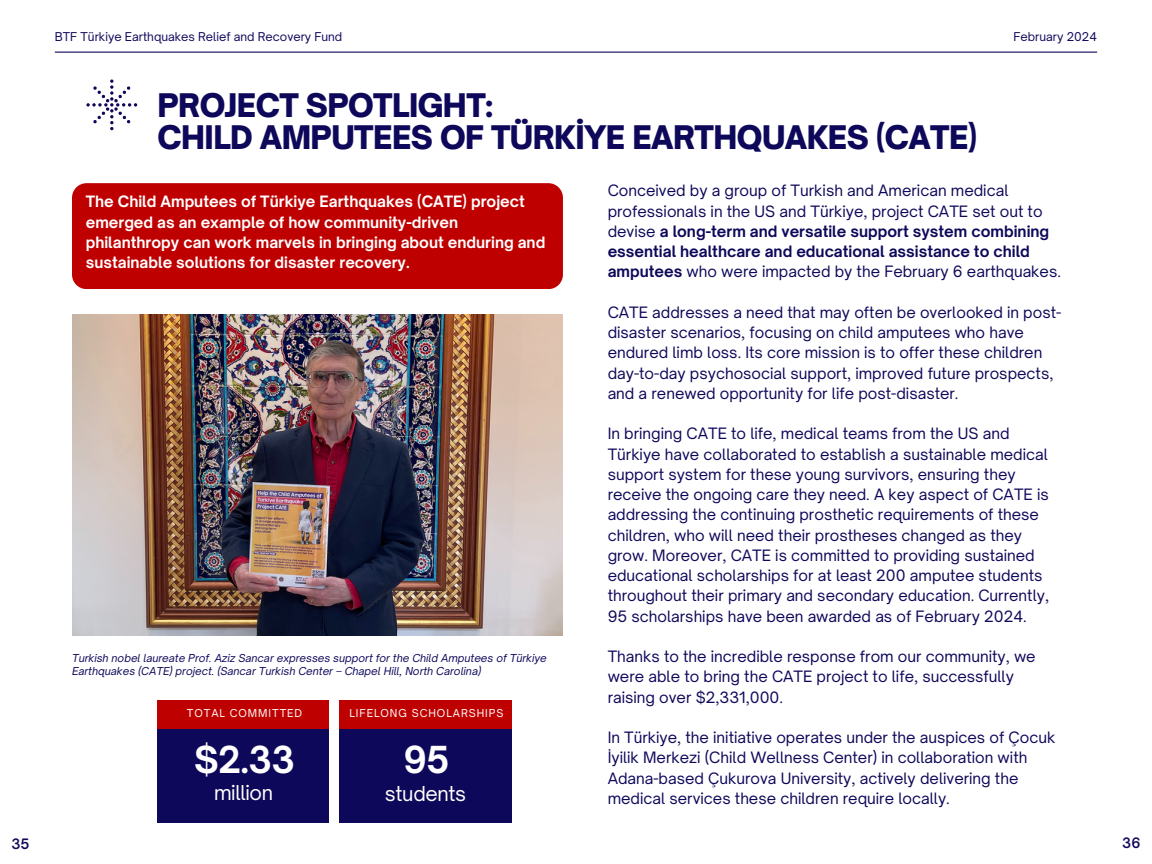
<style>
.page{position:relative;width:1152px;height:864px;background:#fff}
.page>*{position:absolute;margin:0;border:0;box-sizing:border-box;transform-origin:0 0}
.t1{font:700 35.55px "Open Sauce One";color:#fff}
.t2{font:900 31.2px/32.7px "Open Sauce One";letter-spacing:-.02em;color:#0e085a}
.t3{font:19.65px "Open Sauce One";letter-spacing:-.02em;color:#fff}
.t4{font:15px/20.2px "Open Sauce One";color:#0e085a}
.t5{font:700 15px/20.2px "Open Sauce One";color:#fff}
.t6{font:600 13.8px "Open Sauce One";color:#0e085a}
.t7{font:11.7px "Open Sauce One";color:#0e085a}
.t8{font:italic 10.5px/13.2px "Open Sauce One";color:#0e085a}
.t9{font:10.5px "Open Sauce One";letter-spacing:.09em;color:#fff}
.t10{font:10.35px "Open Sauce One";letter-spacing:.09em;color:#fff}
.s1{font-weight:700}
</style>
<div class="page">
<hr style="left:55px;top:52px;width:1042px;height:1px;background:#0e085a">
<svg style="left:86px;top:79px;width:51px;height:51px"></svg>
<img style="left:72px;top:314px;width:490px;height:322px">
<div style="left:158px;top:700px;width:171px;height:122px;background:#0e085a"></div>
<div style="left:158px;top:700px;width:171px;height:29px;background:#bf0000"></div>
<div style="left:339px;top:700px;width:172px;height:123px;background:#0e085a"></div>
<div style="left:339px;top:700px;width:172px;height:29px;background:#bf0000"></div>
<div style="left:72px;top:183px;width:491px;height:106px;background:#bf0000"></div>
<p class="t7" style="left:55px;top:30px;width:289px">BTF Türkiye Earthquakes Relief and Recovery Fund</p>
<p class="t7" style="left:1014px;top:30px;width:85px">February 2024</p>
<h2 class="t2" style="left:158px;top:88px;width:821px">PROJECT SPOTLIGHT:<br>CHILD AMPUTEES OF TÜRKİYE EARTHQUAKES (CATE)</h2>
<p class="t5" style="left:86px;top:192px;width:461px">The Child Amputees of Türkiye Earthquakes (CATE) project emerged as an example of how community-driven philanthropy can work marvels in bringing about enduring and sustainable solutions for disaster recovery.</p>
<p class="t8" style="left:72px;top:651px;width:476px">Turkish nobel laureate Prof. Aziz Sancar expresses support for the Child Amputees of Türkiye<br>Earthquakes (CATE) project. (Sancar Turkish Center – Chapel Hill, North Carolina)</p>
<p class="t10" style="left:187px;top:707px;width:117px">TOTAL COMMITTED</p>
<h1 class="t1" style="left:194px;top:738px;width:102px">$2.33</h1>
<h3 class="t3" style="left:214px;top:781px;width:61px">million</h3>
<p class="t9" style="left:350px;top:706px;width:156px">LIFELONG SCHOLARSHIPS</p>
<h1 class="t1" style="left:403px;top:738px;width:48px">95</h1>
<h3 class="t3" style="left:385px;top:781px;width:83px">students</h3>
<p class="t4" style="left:608px;top:180px;width:455px">Conceived by a group of Turkish and American medical professionals in the US and Türkiye, project CATE set out to devise <span class="s1">a long-term and versatile support system combining essential healthcare and educational assistance to child amputees</span> who were impacted by the February 6 earthquakes.</p>
<p class="t4" style="left:608px;top:302px;width:455px">CATE addresses a need that may often be overlooked in post&shy;disaster scenarios, focusing on child amputees who have endured limb loss. Its core mission is to offer these children day-to-day psychosocial support, improved future prospects, and a renewed opportunity for life post-disaster.</p>
<p class="t4" style="left:608px;top:423px;width:443px">In bringing CATE to life, medical teams from the US and Türkiye have collaborated to establish a sustainable medical support system for these young survivors, ensuring they receive the ongoing care they need. A key aspect of CATE is addressing the continuing prosthetic requirements of these children, who will need their prostheses changed as they grow. Moreover, CATE is committed to providing sustained educational scholarships for at least 200 amputee students throughout their primary and secondary education. Currently, 95 scholarships have been awarded as of February 2024.</p>
<p class="t4" style="left:608px;top:646px;width:430px">Thanks to the incredible response from our community, we were able to bring the CATE project to life, successfully raising over $2,331,000.</p>
<p class="t4" style="left:608px;top:727px;width:449px">In Türkiye, the initiative operates under the auspices of Çocuk İyilik Merkezi (Child Wellness Center) in collaboration with Adana-based Çukurova University, actively delivering the medical services these children require locally.</p>
<p class="t6" style="left:12px;top:835px;width:20px">35</p>
<p class="t6" style="left:1122px;top:834px;width:20px">36</p>
</div>
